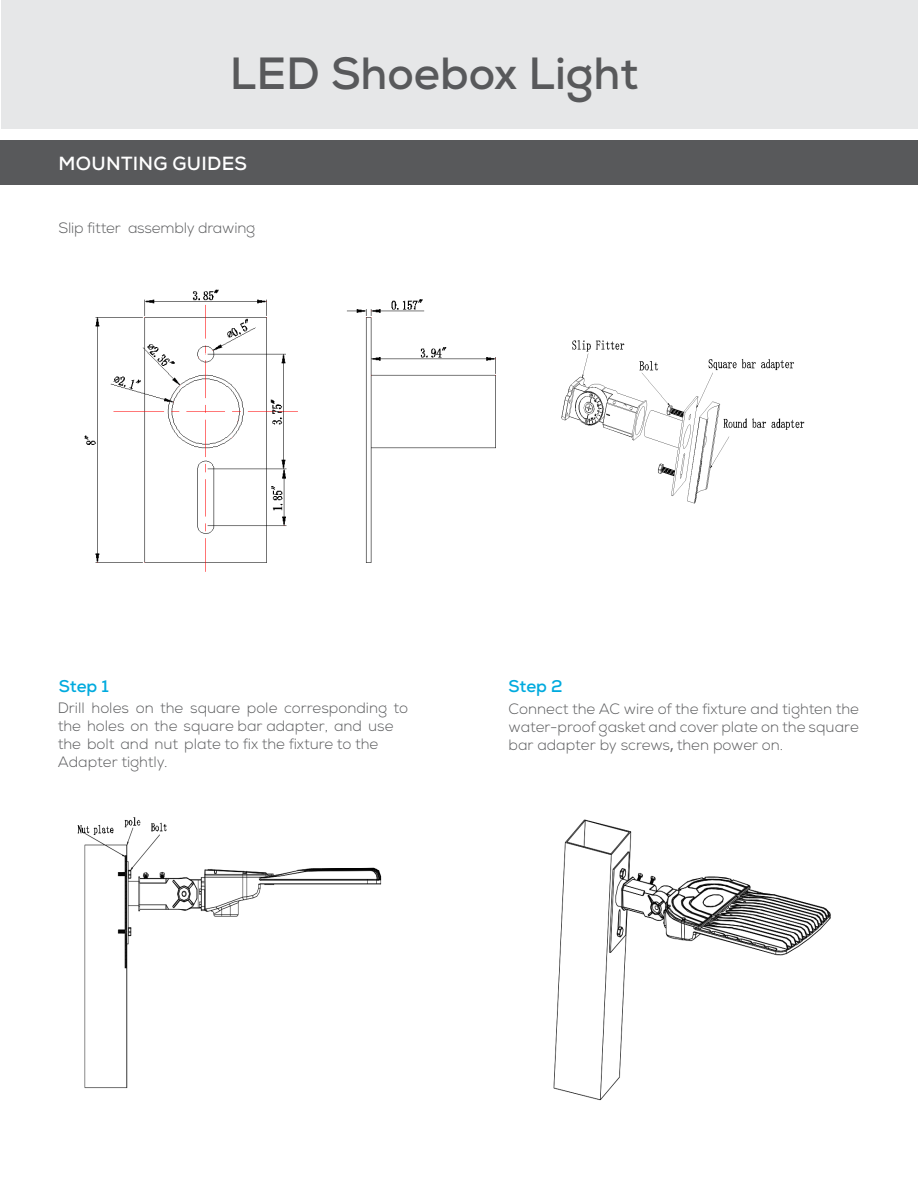
<style>
.page{position:relative;width:918px;height:1188px;background:#fff}
.page>*{position:absolute;margin:0;border:0;box-sizing:border-box;transform-origin:0 0}
.t1{font:700 45px "Nexa";color:#58595b}
.t2{font:700 19.05px "Nexa";letter-spacing:.015em;color:#fff}
.t3{font:700 16.95px "Nexa";color:#00aade}
.t4{font:300 15px/18px "Nexa";color:#58595b;text-align:justify}
.s1{font-family:"Koz Go Pr 6 N";font-weight:400}
</style>
<div class="page">
<div style="left:0;top:141px;width:918px;height:44px;background:#58595b"></div>
<div style="left:1px;top:0;width:917px;height:129px;background:#e6e7e8"></div>
<img style="left:561px;top:340px;width:244px;height:164px">
<img style="left:84px;top:289px;width:412px;height:283px">
<img style="left:77px;top:817px;width:305px;height:272px">
<img style="left:553px;top:819px;width:278px;height:282px">
<h1 class="t1" style="left:230px;top:44px;width:410px">LED Shoebox Light</h1>
<p class="t2" style="left:59px;top:151px;width:190px">MOUNTING GUIDES</p>
<p class="t4" style="left:58px;top:219px;width:199px">Slip fitter assembly drawing</p>
<p class="t3" style="left:59px;top:675px;width:52px">Step 1</p>
<p class="t3" style="left:509px;top:675px;width:56px">Step 2</p>
<p class="t4" style="left:509px;top:701px;width:352px">Connect the AC wire of the fixture and tighten the water-proof gasket and cover plate on the square bar adapter by screws<span class="s1">,</span> then power on.</p>
<p class="t4" style="left:58px;top:699px;width:352px;text-align:left">Drill holes on the square pole corresponding to the holes on the square bar adapter, and use the bolt and nut plate to fix the fixture to the Adapter tightly.</p>
</div>
